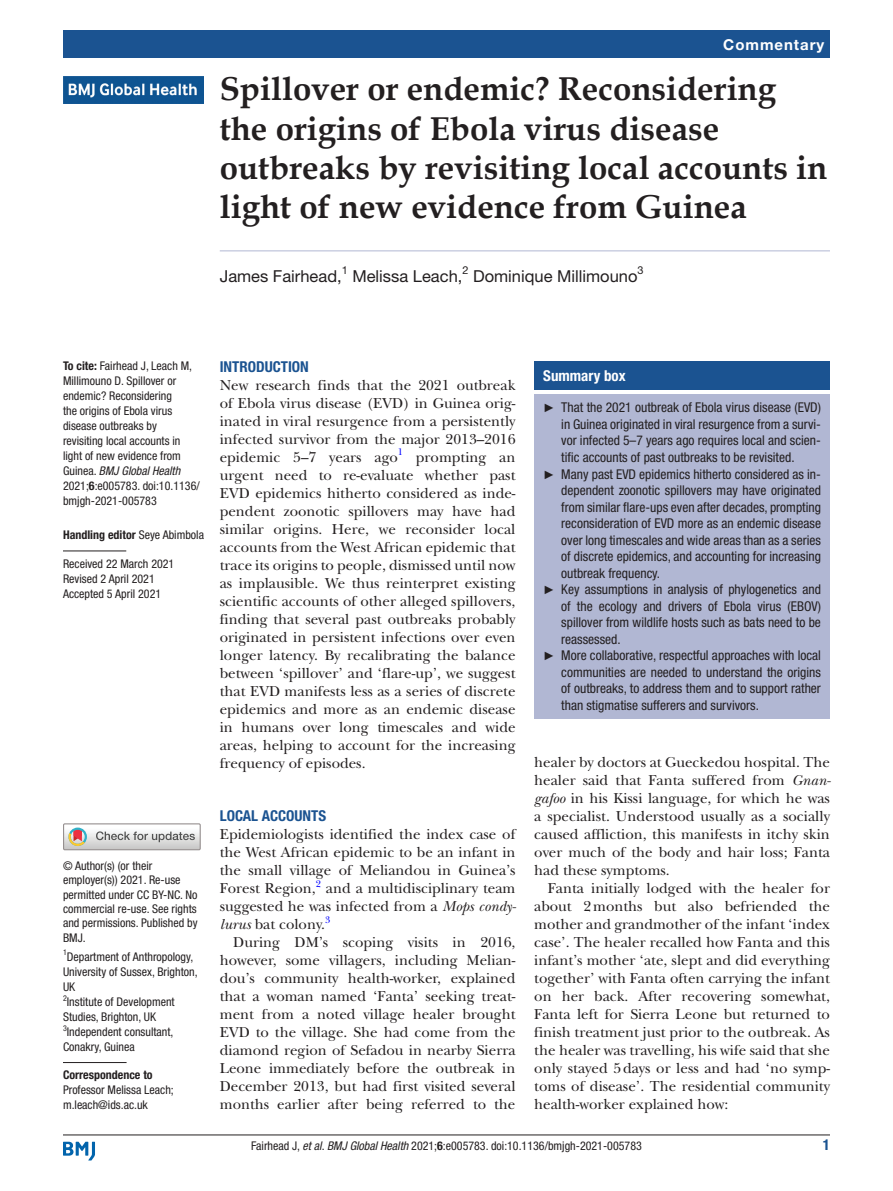
<style>
.page{position:relative;width:893px;height:1191px;background:#fff}
.page>*{position:absolute;margin:0;border:0;box-sizing:border-box;transform-origin:0 0}
.t1{font:700 33px/39px "Book Antiqua";color:#231f20}
.t2{font:16.5px "Helvetica Neue LT Std";color:#231f20}
.t3{font:15px/18px "New Baskerville";color:#231f20;text-align:justify}
.t4{font:700 condensed 15px "Helvetica Neue LT Std";color:#1b5391}
.t5{font:700 15px "Helvetica Neue LT Std";letter-spacing:.065em;color:#fff}
.t6{font:700 condensed 15px "Helvetica Neue LT Std";color:#fff}
.t7{font:condensed 13.5px "Helvetica Neue LT Std";color:#231f20}
.t8{font:condensed 12px/15px "Helvetica Neue LT Std";color:#231f20}
.t9{font:700 condensed 12px "Helvetica Neue LT Std";color:#231f20}
.t10{font:10.95px "Helvetica Neue LT Std";color:#231f20}
.t11{font:9.9px "New Baskerville";color:#00f}
.s1{font-weight:700}
.s2{font-style:italic}
.s3{font-weight:400}
.s4{font-family:"Arial";font-stretch:normal;font-size:12px}
</style>
<div class="page">
<hr style="left:63px;top:1134px;width:767px;height:1px;background:#231f20">
<svg style="left:63px;top:1141px;width:32px;height:19px"></svg>
<div style="left:63px;top:823px;width:138px;height:27px;border:1px solid #969090"></div>
<svg style="left:64px;top:824px;width:136px;height:25px"></svg>
<hr style="left:220px;top:250px;width:610px;height:1px;background:#b1b7d3">
<div style="left:63px;top:31px;width:767px;height:27px;background:#1b5391"></div>
<hr style="left:63px;top:550px;width:63px;height:1px;background:#231f20">
<hr style="left:63px;top:1062px;width:64px;height:1px;background:#231f20">
<img style="left:63px;top:77px;width:141px;height:27px">
<div style="left:534px;top:361px;width:296px;height:29px;background:#1b5391"></div>
<div style="left:534px;top:394px;width:296px;height:324px;background:#b1b7d3"></div>
<p class="t5" style="left:723px;top:35px;width:102px">Commentary</p>
<h1 class="t1" style="left:220px;top:70px;width:609px">Spillover or endemic? Reconsidering the origins of Ebola virus disease outbreaks by revisiting local accounts in light of new evidence from Guinea</h1>
<p class="t2" style="left:220px;top:266px;width:123px">James Fairhead,</p>
<p class="t10" style="left:342px;top:264px;width:8px">1</p>
<p class="t2" style="left:352px;top:266px;width:112px">Melissa Leach,</p>
<p class="t10" style="left:462px;top:264px;width:8px">2</p>
<p class="t2" style="left:473px;top:266px;width:166px">Dominique Millimouno</p>
<p class="t10" style="left:638px;top:264px;width:8px">3</p>
<p class="t8" style="left:63px;top:358px;width:138px"><span class="s1">To cite:</span> Fairhead J, Leach M,<br>Millimouno D. Spillover or endemic? Reconsidering<br>the origins of Ebola virus disease outbreaks by revisiting local accounts in light of new evidence from<br>Guinea. <span class="s2">BMJ Global Health<br></span>2021;<span class="s1">6</span>:e005783. doi:10.1136/ bmjgh-2021-005783</p>
<p class="t9" style="left:63px;top:527px;width:142px">Handling editor <span class="s3">Seye Abimbola</span></p>
<p class="t8" style="left:63px;top:556px;width:113px">Received 22 March 2021<br>Revised 2 April 2021<br>Accepted 5 April 2021</p>
<p class="t8" style="left:63px;top:858px;width:136px;line-height:14.4px">© Author(s) (or their employer(s)) 2021. Re-use permitted under CC BY-NC. No commercial re-use. See rights and permissions. Published by<br>BMJ.</p>
<p class="t8" style="left:63px;top:949px;width:136px"><sup>1</sup>Department of Anthropology,<br>University of Sussex, Brighton,<br>UK<br><sup>2</sup>Institute of Development<br>Studies, Brighton, UK<br><sup>3</sup>Independent consultant,<br>Conakry, Guinea</p>
<p class="t9" style="left:63px;top:1067px;width:91px">Correspondence to</p>
<p class="t8" style="left:63px;top:1082px;width:112px">Professor Melissa Leach; m.leach@ids.ac.uk</p>
<p class="t4" style="left:220px;top:357px;width:91px">INTRODUCTION</p>
<p class="t3" style="left:220px;top:376px;width:297px">New research finds that the 2021 outbreak of Ebola virus disease (EVD) in Guinea orig&shy;inated in viral resurgence from a persistently infected survivor from the major 2013–2016 epidemic 5–7 years ago</p>
<p class="t11" style="left:398px;top:446px;width:7px">1</p>
<p class="t3" style="left:220px;top:448px;width:297px;text-indent:196px">prompting an urgent need to re-evaluate whether past EVD epidemics hitherto considered as inde&shy;pendent zoonotic spillovers may have had similar origins. Here, we reconsider local accounts from the West African epidemic that trace its origins to people, dismissed until now as implausible. We thus reinterpret existing scientific accounts of other alleged spillovers, finding that several past outbreaks probably originated in persistent infections over even longer latency. By recalibrating the balance between ‘spillover’ and ‘flare-up’, we suggest that EVD manifests less as a series of discrete epidemics and more as an endemic disease in humans over long timescales and wide areas, helping to account for the increasing frequency of episodes.</p>
<p class="t4" style="left:220px;top:807px;width:108px">LOCAL ACCOUNTS</p>
<p class="t3" style="left:220px;top:825px;width:297px">Epidemiologists identified the index case of the West African epidemic to be an infant in the small village of Meliandou in Guinea’s Forest Region,</p>
<p class="t11" style="left:316px;top:877px;width:7px">2</p>
<p class="t3" style="left:220px;top:879px;width:298px;text-indent:106px">and a multidisciplinary team suggested he was infected from a <span class="s2">Mops condy&shy;lurus</span> bat colony.</p>
<p class="t11" style="left:325px;top:913px;width:7px">3</p>
<p class="t3" style="left:220px;top:933px;width:297px;text-indent:14px">During DM’s scoping visits in 2016, however, some villagers, including Melian&shy;dou’s community health-worker, explained that a woman named ‘Fanta’ seeking treat&shy;ment from a noted village healer brought EVD to the village. She had come from the diamond region of Sefadou in nearby Sierra Leone immediately before the outbreak in December 2013, but had first visited several months earlier after being referred to the</p>
<p class="t6" style="left:543px;top:366px;width:84px">Summary box</p>
<p class="t7" style="left:543px;top:400px;width:279px"><span class="s4">►</span> That the 2021 outbreak of Ebola virus disease (EVD)</p>
<p class="t7" style="left:561px;top:416px;width:261px">in Guinea originated in viral resurgence from a survi-</p>
<p class="t7" style="left:561px;top:433px;width:261px">vor infected 5–7 years ago requires local and scien-</p>
<p class="t7" style="left:561px;top:449px;width:235px">tific accounts of past outbreaks to be revisited.</p>
<p class="t7" style="left:543px;top:466px;width:279px"><span class="s4">►</span> Many past EVD epidemics hitherto considered as in-</p>
<p class="t7" style="left:561px;top:482px;width:261px">dependent zoonotic spillovers may have originated</p>
<p class="t7" style="left:561px;top:499px;width:261px">from similar flare-ups even after decades, prompting</p>
<p class="t7" style="left:561px;top:515px;width:261px">reconsideration of EVD more as an endemic disease</p>
<p class="t7" style="left:561px;top:532px;width:261px">over long timescales and wide areas than as a series</p>
<p class="t7" style="left:561px;top:548px;width:261px">of discrete epidemics, and accounting for increasing</p>
<p class="t7" style="left:561px;top:565px;width:100px">outbreak frequency.</p>
<p class="t7" style="left:543px;top:581px;width:279px"><span class="s4">►</span> Key assumptions in analysis of phylogenetics and</p>
<p class="t7" style="left:561px;top:598px;width:261px">of the ecology and drivers of Ebola virus (EBOV)</p>
<p class="t7" style="left:561px;top:614px;width:261px">spillover from wildlife hosts such as bats need to be</p>
<p class="t7" style="left:561px;top:631px;width:61px">reassessed.</p>
<p class="t7" style="left:543px;top:647px;width:279px"><span class="s4">►</span> More collaborative, respectful approaches with local</p>
<p class="t7" style="left:561px;top:664px;width:261px">communities are needed to understand the origins</p>
<p class="t7" style="left:561px;top:680px;width:261px">of outbreaks, to address them and to support rather</p>
<p class="t7" style="left:561px;top:697px;width:199px">than stigmatise sufferers and survivors.</p>
<p class="t3" style="left:534px;top:753px;width:298px">healer by doctors at Gueckedou hospital. The healer said that Fanta suffered from <span class="s2">Gnan&shy;gafoo</span> in his Kissi language, for which he was a specialist. Understood usually as a socially caused affliction, this manifests in itchy skin over much of the body and hair loss; Fanta had these symptoms.</p>
<p class="t3" style="left:534px;top:879px;width:297px;text-indent:14px">Fanta initially lodged with the healer for about 2months but also befriended the mother and grandmother of the infant ‘index case’. The healer recalled how Fanta and this infant’s mother ‘ate, slept and did everything together’ with Fanta often carrying the infant on her back. After recovering somewhat, Fanta left for Sierra Leone but returned to finish treatment just prior to the outbreak. As the healer was travelling, his wife said that she only stayed 5days or less and had ‘no symp&shy;toms of disease’. The residential community health-worker explained how:</p>
<p class="t8" style="left:251px;top:1137px;width:392px">Fairhead J, <span class="s2">et al</span>. <span class="s2">BMJ Global Health</span> 2021;<span class="s1">6</span>:e005783. doi:10.1136/bmjgh-2021-005783</p>
<p class="t4" style="left:823px;top:1135px;width:9px">1</p>
</div>
